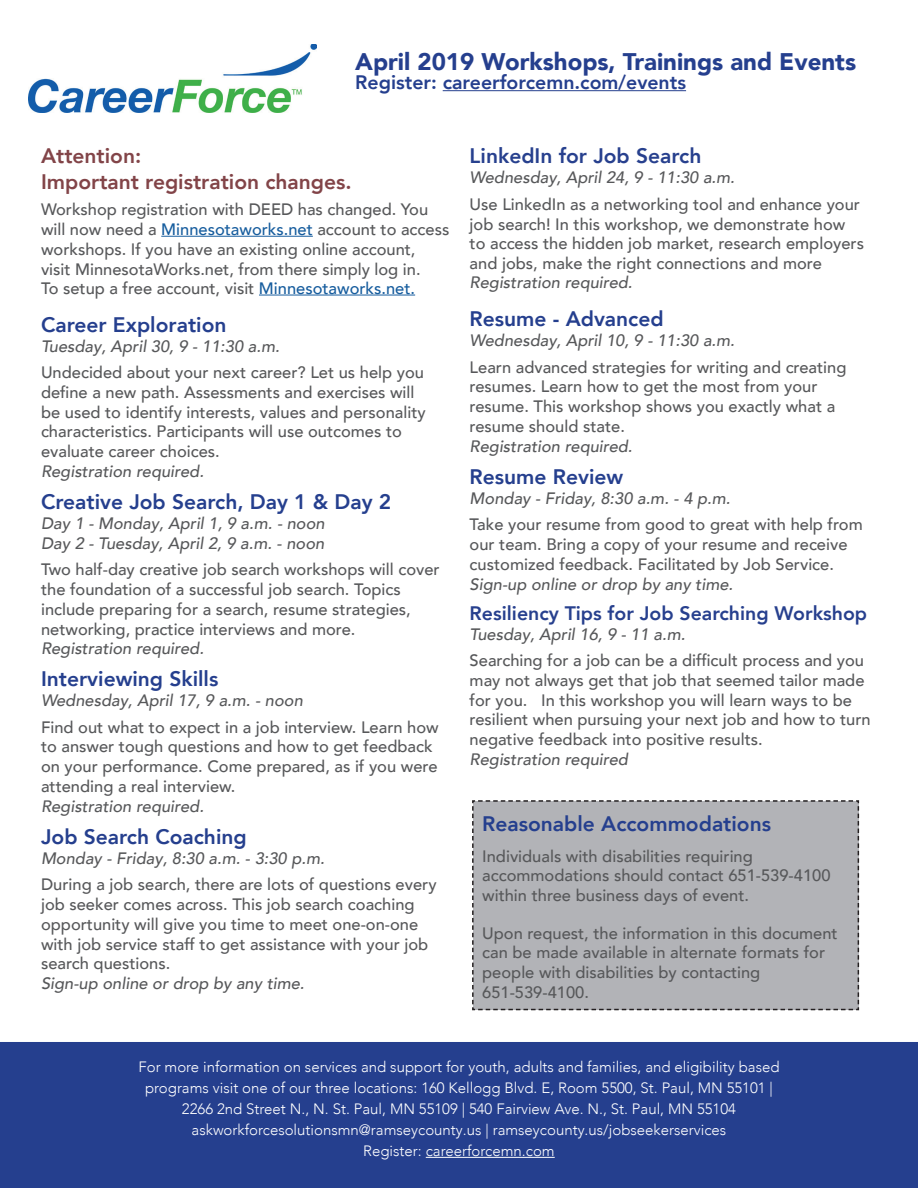
<style>
.page{position:relative;width:918px;height:1188px;background:#fff}
.page>*{position:absolute;margin:0;border:0;box-sizing:border-box;transform-origin:0 0}
.t1{font:900 24px "Avenir LT Com";color:#253f8e}
.t2{font:800 21px "Avenir LT Com";color:#253f8e}
.t3{font:800 21px/25.2px "Avenir LT Com";color:#824448}
.t4{font:800 21px "Avenir LT Com";color:#27408e}
.t5{font:800 19.5px "Avenir LT Com";color:#27408e}
.t6{font:800 19.5px "Avenir LT Com";color:#253f8e}
.t7{font:500 16.5px/19.8px "Avenir LT Com";color:#57585a}
.t8{font:italic 500 16.5px/19.8px "Avenir LT Com";color:#57585a}
.t9{font:300 15px/21px "Avenir LT Com";color:#fff;text-align:center}
.s1{color:#175d9e}
</style>
<div class="page">
<hr style="left:161px;top:236px;width:152px;height:1px;background:#175d9e">
<hr style="left:259px;top:295px;width:156px;height:1px;background:#175d9e">
<div style="left:472px;top:800px;width:388px;height:211px;background:#b2b3b7"></div>
<img style="left:29px;top:45px;width:287px;height:67px">
<div style="left:0;top:1042px;width:918px;height:146px;background:#253f8e"></div>
<hr style="left:426px;top:1157px;width:129px;height:1px;background:#fff">
<hr style="left:443px;top:90px;width:243px;height:1px;background:#253f8e">
<h1 class="t1" style="left:355px;top:47px;width:502px">April 2019 Workshops, Trainings and Events</h1>
<p class="t6" style="left:355px;top:71px;width:332px">Register: careerforcemn.com/events</p>
<p class="t3" style="left:41px;top:144px;width:312px">Attention:<br>Important registration changes.</p>
<p class="t7" style="left:41px;top:200px;width:410px">Workshop registration with DEED has changed. You will now need a <span class="s1">Minnesotaworks.net</span> account to access workshops. If you have an existing online account,<br>visit MinnesotaWorks.net, from there simply log in.<br>To setup a free account, visit <span class="s1">Minnesotaworks.net.</span></p>
<p class="t2" style="left:41px;top:312px;width:187px">Career Exploration</p>
<p class="t8" style="left:41px;top:336px;width:240px">Tuesday, April 30, 9 - 11:30 a.m.</p>
<p class="t7" style="left:41px;top:363px;width:386px">Undecided about your next career? Let us help you define a new path. Assessments and exercises will be used to identify interests, values and personality characteristics. Participants will use outcomes to evaluate career choices.</p>
<p class="t8" style="left:41px;top:462px;width:164px">Registration required.</p>
<p class="t2" style="left:41px;top:489px;width:352px">Creative Job Search, Day 1 &amp; Day 2</p>
<p class="t8" style="left:41px;top:513px;width:285px">Day 1 - Monday, April 1, 9 a.m. - noon<br>Day 2 - Tuesday, April 2, 9 a.m. - noon</p>
<p class="t7" style="left:41px;top:560px;width:400px">Two half-day creative job search workshops will cover the foundation of a successful job search. Topics include preparing for a search, resume strategies, networking, practice interviews and more.</p>
<p class="t8" style="left:41px;top:639px;width:164px">Registration required.</p>
<p class="t2" style="left:41px;top:667px;width:179px">Interviewing Skills</p>
<p class="t8" style="left:41px;top:691px;width:263px">Wednesday, April 17, 9 a.m. - noon</p>
<p class="t7" style="left:41px;top:717px;width:399px">Find out what to expect in a job interview. Learn how to answer tough questions and how to get feedback on your performance. Come prepared, as if you were attending a real interview.</p>
<p class="t8" style="left:41px;top:797px;width:164px">Registration required.</p>
<p class="t2" style="left:41px;top:824px;width:207px">Job Search Coaching</p>
<p class="t8" style="left:41px;top:848px;width:285px">Monday - Friday, 8:30 a.m. - 3:30 p.m.</p>
<p class="t7" style="left:41px;top:875px;width:397px">During a job search, there are lots of questions every job seeker comes across. This job search coaching opportunity will give you time to meet one-on-one with job service staff to get assistance with your job search questions.</p>
<p class="t8" style="left:41px;top:974px;width:265px">Sign-up online or drop by any time.</p>
<p class="t4" style="left:470px;top:144px;width:233px">LinkedIn for Job Search</p>
<p class="t8" style="left:470px;top:168px;width:267px">Wednesday, April 24, 9 - 11:30 a.m.</p>
<p class="t7" style="left:470px;top:194px;width:396px">Use LinkedIn as a networking tool and enhance your job search! In this workshop, we demonstrate how to access the hidden job market, research employers and jobs, make the right connections and more</p>
<p class="t8" style="left:470px;top:273px;width:164px">Registration required.</p>
<p class="t2" style="left:470px;top:307px;width:196px">Resume - Advanced</p>
<p class="t8" style="left:470px;top:331px;width:267px">Wednesday, April 10, 9 - 11:30 a.m.</p>
<p class="t7" style="left:470px;top:357px;width:378px">Learn advanced strategies for writing and creating resumes. Learn how to get the most from your resume. This workshop shows you exactly what a resume should state.</p>
<p class="t8" style="left:470px;top:437px;width:164px">Registration required.</p>
<p class="t2" style="left:470px;top:464px;width:155px">Resume Review</p>
<p class="t8" style="left:470px;top:488px;width:262px">Monday - Friday, 8:30 a.m. - 4 p.m.</p>
<p class="t7" style="left:470px;top:515px;width:395px">Take your resume from good to great with help from our team. Bring a copy of your resume and receive customized feedback. Facilitated by Job Service.</p>
<p class="t8" style="left:470px;top:574px;width:265px">Sign-up online or drop by any time.</p>
<p class="t5" style="left:470px;top:601px;width:399px">Resiliency Tips for Job Searching Workshop</p>
<p class="t8" style="left:470px;top:624px;width:217px">Tuesday, April 16, 9 - 11 a.m.</p>
<p class="t7" style="left:470px;top:651px;width:403px">Searching for a job can be a difficult process and you may not always get that job that seemed tailor made for you. In this workshop you will learn ways to be resilient when pursuing your next job and how to turn negative feedback into positive results.</p>
<p class="t8" style="left:470px;top:750px;width:160px">Registration required</p>
<p class="t2" style="left:482px;top:811px;width:290px">Reasonable Accommodations</p>
<p class="t7" style="left:482px;top:846px;width:350px">Individuals with disabilities requiring accommodations should contact 651-539-4100 within three business days of event.</p>
<p class="t7" style="left:482px;top:923px;width:357px">Upon request, the information in this document can be made available in alternate formats for people with disabilities by contacting 651-539-4100.</p>
<p class="t9" style="left:138px;top:1057px;width:643px">For more information on services and support for youth, adults and families, and eligibility based programs visit one of our three locations: 160 Kellogg Blvd. E, Room 5500, St. Paul, MN 55101 | 2266 2nd Street N., N. St. Paul, MN 55109 | 540 Fairview Ave. N., St. Paul, MN 55104 askworkforcesolutionsmn@ramseycounty.us | ramseycounty.us/jobseekerservices<br>Register: careerforcemn.com</p>
</div>
